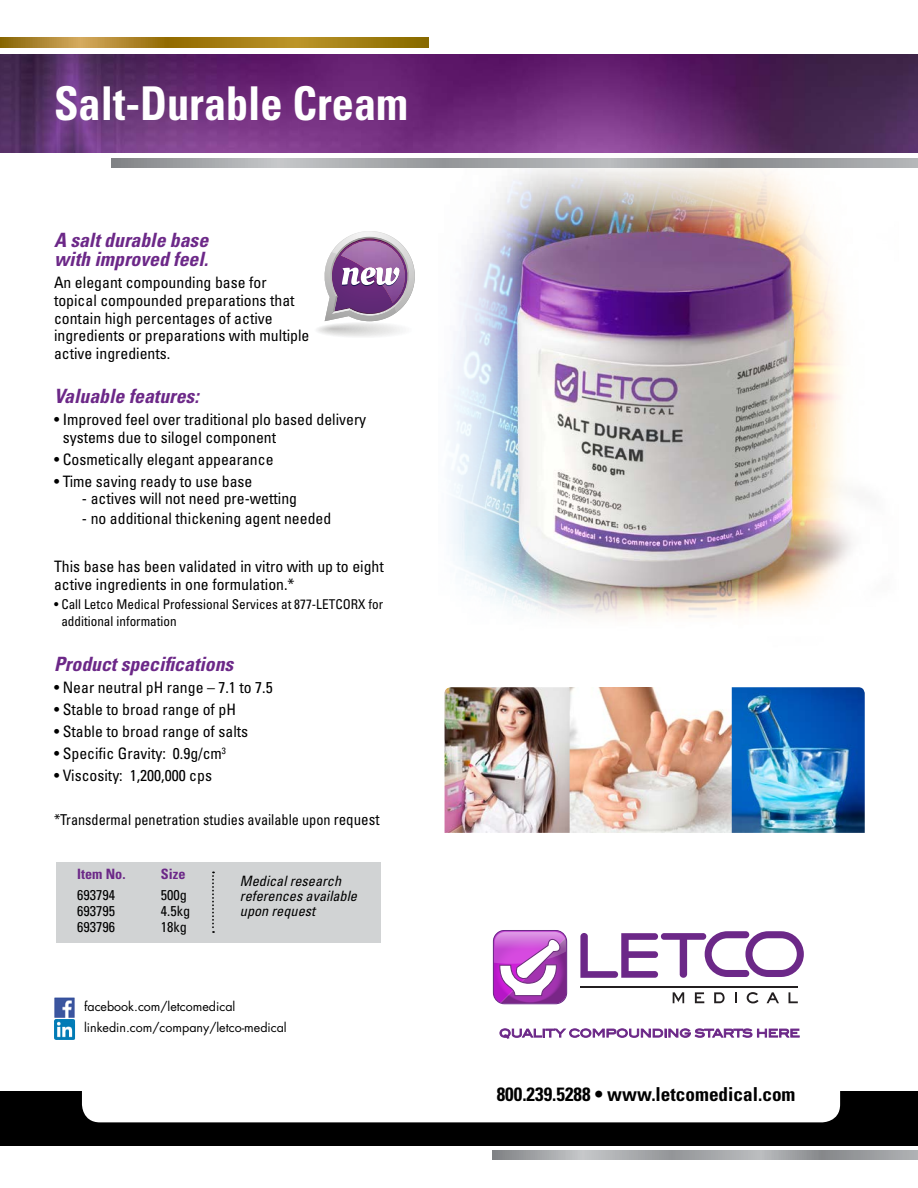
<style>
.page{position:relative;width:918px;height:1188px;background:#fff}
.page>*{position:absolute;margin:0;border:0;box-sizing:border-box;transform-origin:0 0}
.t1{font:700 condensed 46.65px "Univers";color:#fff;scale:.95 1}
.t2{font:italic 700 condensed 19.65px/19.5px "Univers";color:#6c2888}
.t3{font:700 condensed 19.2px "Univers";color:#000}
.t4{font:condensed 15.75px/17.7px "Univers";color:#000}
.t5{font:condensed 15px "Univers";color:#000;scale:.95 1}
.t6{font:italic condensed 14.25px/15.1px "Univers";color:#000}
.t7{font:condensed 14.25px "Univers";color:#000}
.t8{font:700 condensed 14.25px "Univers";color:#6c2888}
.t9{font:condensed 13.5px/16.4px "Univers";color:#000}
.t10{font:12.45px/21.5px "Futura";color:#000}
.s1{font-size:15.75px}
</style>
<div class="page">
<img style="left:0;top:54px;width:918px;height:98px">
<div style="left:0;top:1091px;width:918px;height:54px;background:#000"></div>
<div style="left:82px;top:1061px;width:758px;height:61px;background:#fff;border-radius:18px"></div>
<img style="left:439px;top:135px;width:459px;height:483px">
<div style="left:56px;top:862px;width:324px;height:81px;background:#d1d3d4"></div>
<svg style="left:212px;top:872px;width:2px;height:61px"></svg>
<img style="left:445px;top:687px;width:287px;height:146px">
<img style="left:732px;top:687px;width:133px;height:146px">
<img style="left:55px;top:1022px;width:21px;height:18px">
<img style="left:54px;top:997px;width:21px;height:25px">
<svg style="left:317px;top:231px;width:98px;height:106px"></svg>
<svg style="left:111px;top:158px;width:807px;height:9px;background:#a3a5a8"></svg>
<svg style="left:492px;top:1151px;width:426px;height:9px;background:#a3a5a7"></svg>
<svg style="left:0;top:38px;width:429px;height:10px;background:#a8821e"></svg>
<svg style="left:580px;top:931px;width:224px;height:47px"></svg>
<hr style="left:580px;top:986px;width:218px;height:2px;background:#231f20">
<svg style="left:673px;top:992px;width:11px;height:11px"></svg>
<svg style="left:695px;top:992px;width:9px;height:11px"></svg>
<svg style="left:714px;top:992px;width:11px;height:11px"></svg>
<svg style="left:735px;top:992px;width:2px;height:11px"></svg>
<svg style="left:747px;top:992px;width:12px;height:11px"></svg>
<svg style="left:767px;top:992px;width:12px;height:11px"></svg>
<svg style="left:789px;top:992px;width:9px;height:11px"></svg>
<svg style="left:500px;top:1028px;width:300px;height:11px"></svg>
<svg style="left:492px;top:930px;width:76px;height:75px"></svg>
<h1 class="t1" style="left:54px;top:74px;width:374px">Salt-Durable Cream</h1>
<p class="t2" style="left:54px;top:230px;width:156px">A salt durable base with improved feel.</p>
<p class="t4" style="left:54px;top:273px;width:257px">An elegant compounding base for topical compounded preparations that contain high percentages of active ingredients or preparations with multiple active ingredients.</p>
<p class="t2" style="left:54px;top:386px;width:146px">Valuable features:</p>
<p class="t4" style="left:63px;top:410px;width:305px;text-indent:-9px">• Improved feel over traditional plo based delivery systems due to silogel component</p>
<p class="t4" style="left:54px;top:450px;width:221px">• Cosmetically elegant appearance</p>
<p class="t4" style="left:54px;top:472px;width:200px">• Time saving ready to use base</p>
<p class="t4" style="left:82px;top:490px;width:217px">- actives will not need pre-wetting</p>
<p class="t4" style="left:82px;top:509px;width:251px">- no additional thickening agent needed</p>
<p class="t4" style="left:54px;top:558px;width:331px">This base has been validated in vitro with up to eight active ingredients in one formulation.*</p>
<p class="t9" style="left:61px;top:596px;width:323px;text-indent:-7px">• Call Letco Medical Professional Services at 877-LETCORX for additional information</p>
<p class="t2" style="left:54px;top:655px;width:181px">Product specifications</p>
<p class="t4" style="left:54px;top:679px;width:220px">• Near neutral pH range – 7.1 to 7.5</p>
<p class="t4" style="left:54px;top:701px;width:184px">• Stable to broad range of pH</p>
<p class="t4" style="left:54px;top:723px;width:196px">• Stable to broad range of salts</p>
<p class="t4" style="left:54px;top:745px;width:174px">• Specific Gravity: 0.9g/cm<sup>3</sup></p>
<p class="t4" style="left:54px;top:767px;width:160px">• Viscosity: 1,200,000 cps</p>
<p class="t5" style="left:54px;top:810px;width:344px">*Transdermal penetration studies available upon <span class="s1">request</span></p>
<p class="t8" style="left:77px;top:865px;width:50px">Item No.</p>
<p class="t8" style="left:161px;top:865px;width:26px">Size</p>
<p class="t7" style="left:77px;top:886px;width:39px">693794</p>
<p class="t7" style="left:161px;top:886px;width:28px">500g</p>
<p class="t7" style="left:77px;top:902px;width:39px">693795</p>
<p class="t7" style="left:161px;top:902px;width:31px">4.5kg</p>
<p class="t7" style="left:77px;top:918px;width:39px">693796</p>
<p class="t7" style="left:161px;top:918px;width:28px">18kg</p>
<p class="t6" style="left:240px;top:873px;width:119px">Medical research references available upon request</p>
<p class="t10" style="left:84px;top:995px;width:204px">facebook.com/letcomedical linkedin.com/company/letco-medical</p>
<p class="t3" style="left:497px;top:1082px;width:300px">800.239.5288 • www.letcomedical.com</p>
</div>
